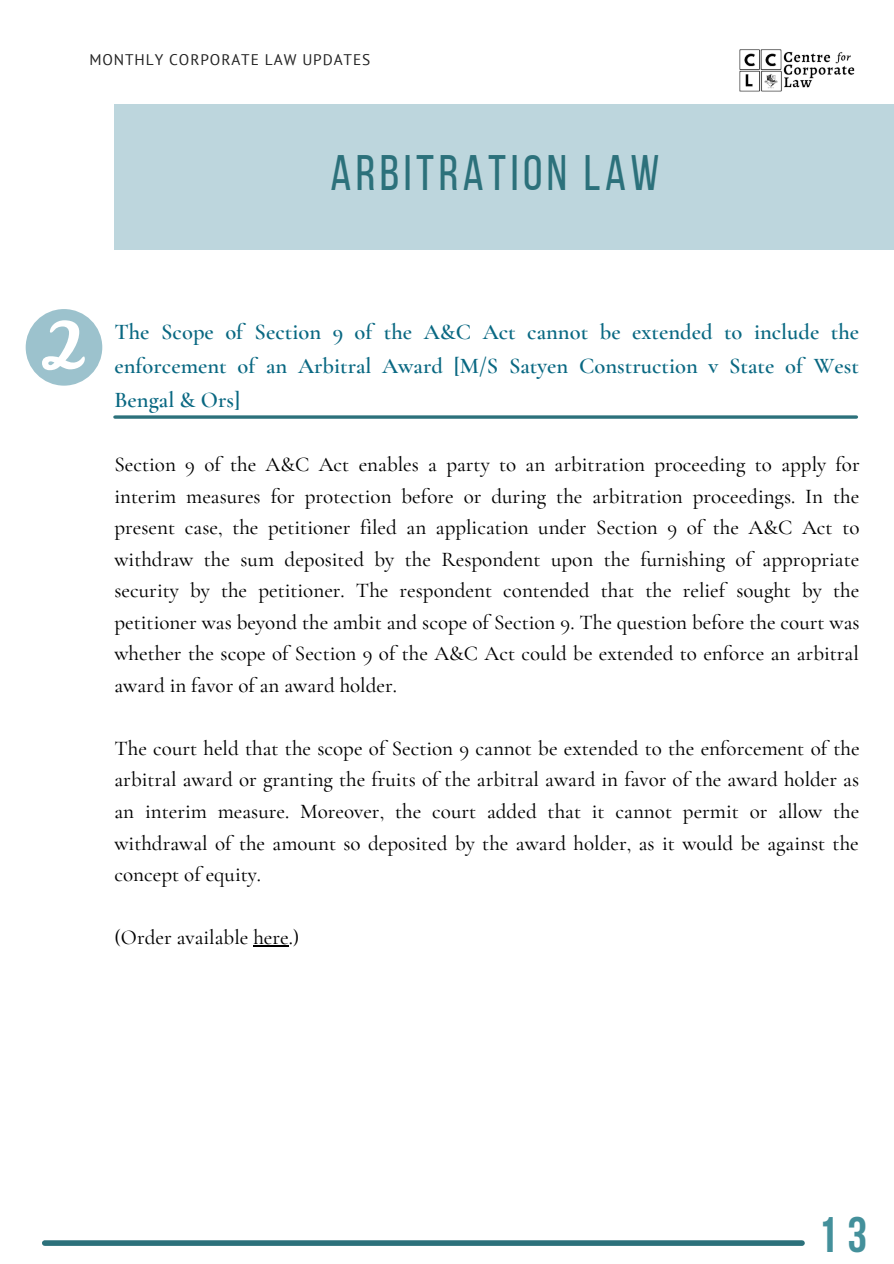
<style>
.page{position:relative;width:894px;height:1264px;background:#fff}
.page>*{position:absolute;margin:0;border:0;box-sizing:border-box;transform-origin:0 0}
.t1{font:49.65px "Bebas Neue";letter-spacing:.09em;color:#2c717b}
.t2{font:700 49.65px "Bebas Neue";color:#44909b}
.t3{font:600 22.5px/33.8px "Cormorant Garamond";color:#096882;text-align:justify}
.t4{font:500 21px/31.5px "Cormorant Garamond";color:#000;text-align:justify}
.t5{font:15.3px "PT Sans";letter-spacing:.06em;color:#222}
</style>
<div class="page">
<div style="left:114px;top:104px;width:779px;height:146px;background:#bdd6dd"></div>
<img style="left:739px;top:49px;width:116px;height:43px">
<div style="left:45px;top:1240px;width:756px;height:5px;background:#2c717b"></div>
<hr style="left:253px;top:945px;width:36px;height:1px;background:#000">
<svg style="left:26px;top:309px;width:76px;height:76px"></svg>
<svg style="left:115px;top:415px;width:741px;height:4px;background:#4c868f"></svg>
<p class="t5" style="left:89px;top:50px;width:282px">MONTHLY CORPORATE LAW UPDATES</p>
<p class="t1" style="left:330px;top:152px;width:330px">ARBITRATION LAW</p>
<p class="t3" style="left:114px;top:315px;width:746px">The Scope of Section 9 of the A&amp;C Act cannot be extended to include the enforcement of an Arbitral Award [M/S Satyen Construction v State of West Bengal &amp; Ors]</p>
<p class="t4" style="left:114px;top:448px;width:746px">Section 9 of the A&amp;C Act enables a party to an arbitration proceeding to apply for interim measures for protection before or during the arbitration proceedings. In the present case, the petitioner filed an application under Section 9 of the A&amp;C Act to withdraw the sum deposited by the Respondent upon the furnishing of appropriate security by the petitioner. The respondent contended that the relief sought by the petitioner was beyond the ambit and scope of Section 9. The question before the court was whether the scope of Section 9 of the A&amp;C Act could be extended to enforce an arbitral award in favor of an award holder.</p>
<p class="t4" style="left:114px;top:732px;width:746px">The court held that the scope of Section 9 cannot be extended to the enforcement of the arbitral award or granting the fruits of the arbitral award in favor of the award holder as an interim measure. Moreover, the court added that it cannot permit or allow the withdrawal of the amount so deposited by the award holder, as it would be against the concept of equity.</p>
<p class="t4" style="left:114px;top:921px;width:186px">(Order available here.)</p>
<p class="t2" style="left:817px;top:1214px;width:51px">13</p>
</div>
